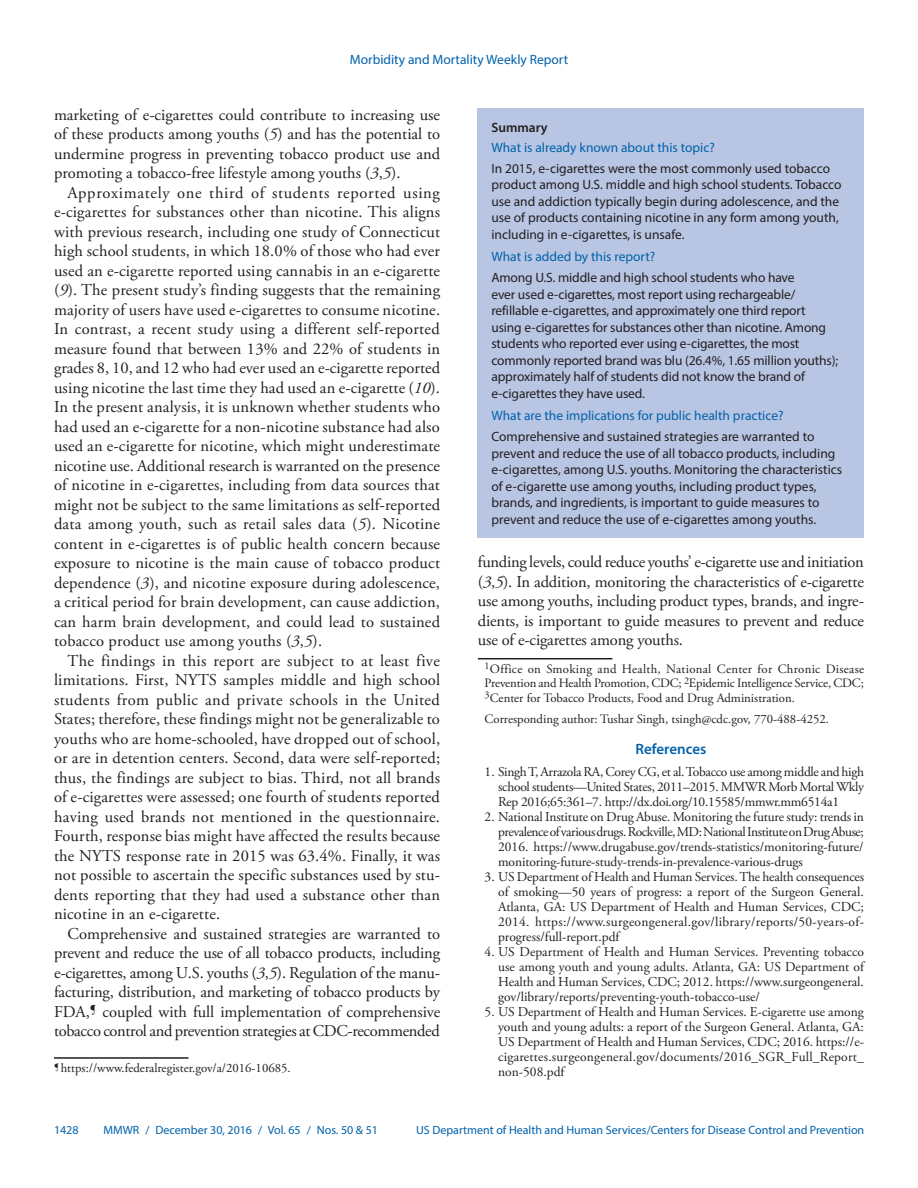
<style>
.page{position:relative;width:918px;height:1188px;background:#fff}
.page>*{position:absolute;margin:0;border:0;box-sizing:border-box;transform-origin:0 0}
.Paragraph{font:16.5px/19.5px "Adobe Garamond Pro";color:#231f20;text-align:justify}
.Ref_Title{font:600 15px "Myriad Pro";color:#0161ab}
.Reference_10{font:13.5px/15px "Adobe Garamond Pro";color:#231f20;text-align:justify}
.Summary_Box_Text{font:13.5px/16.5px "Myriad Pro";color:#231f20}
.Summary_Box_Heading{font:13.5px "Myriad Pro";color:#0161ab}
.Figure_Title{font:600 13.5px "Myriad Pro";color:#231f20}
.Author_Affiliations{font:12.75px/14.2px "Adobe Garamond Pro";color:#231f20;text-align:justify}
.Corresponding_Author{font:12.75px "Adobe Garamond Pro";color:#231f20}
.Footnote{font:12.75px "Adobe Garamond Pro";color:#231f20}
.t1{font:12px "Myriad Pro";color:#0161ab}
.s1{font-style:italic}
</style>
<div class="page">
<hr style="left:478px;top:658px;width:134px;height:1px;background:#231f20">
<div style="left:478px;top:108px;width:386px;height:429px;background:#b8c6e3"></div>
<hr style="left:54px;top:1057px;width:134px;height:2px;background:#231f20">
<p class="Summary_Box_Heading" style="left:350px;top:51px;width:220px">Morbidity and Mortality Weekly Report</p>
<p class="Paragraph" style="left:54px;top:106px;width:388px">marketing of e-cigarettes could contribute to increasing use of these products among youths (<span class="s1">5</span>) and has the potential to undermine progress in preventing tobacco product use and promoting a tobacco-free lifestyle among youths (<span class="s1">3</span>,<span class="s1">5</span>).</p>
<p class="Paragraph" style="left:54px;top:184px;width:388px;text-indent:14px">Approximately one third of students reported using e-cigarettes for substances other than nicotine. This aligns with previous research, including one study of Connecticut high school students, in which 18.0% of those who had ever used an e-cigarette reported using cannabis in an e-cigarette (<span class="s1">9</span>). The present study’s finding suggests that the remaining majority of users have used e-cigarettes to consume nicotine.<br>In contrast, a recent study using a different self-reported measure found that between 13% and 22% of students in grades 8, 10, and 12 who had ever used an e-cigarette reported using nicotine the last time they had used an e-cigarette (<span class="s1">10</span>).<br>In the present analysis, it is unknown whether students who had used an e-cigarette for a non-nicotine substance had also used an e-cigarette for nicotine, which might underestimate nicotine use. Additional research is warranted on the presence of nicotine in e-cigarettes, including from data sources that might not be subject to the same limitations as self-reported data among youth, such as retail sales data (<span class="s1">5</span>). Nicotine content in e-cigarettes is of public health concern because exposure to nicotine is the main cause of tobacco product dependence (<span class="s1">3</span>), and nicotine exposure during adolescence, a critical period for brain development, can cause addiction, can harm brain development, and could lead to sustained tobacco product use among youths (<span class="s1">3</span>,<span class="s1">5</span>).</p>
<p class="Paragraph" style="left:54px;top:652px;width:388px;text-indent:14px">The findings in this report are subject to at least five limitations. First, NYTS samples middle and high school students from public and private schools in the United States; therefore, these findings might not be generalizable to youths who are home-schooled, have dropped out of school, or are in detention centers. Second, data were self-reported; thus, the findings are subject to bias. Third, not all brands of e-cigarettes were assessed; one fourth of students reported having used brands not mentioned in the questionnaire.<br>Fourth, response bias might have affected the results because the NYTS response rate in 2015 was 63.4%. Finally, it was not possible to ascertain the specific substances used by stu&shy;dents reporting that they had used a substance other than nicotine in an e-cigarette.</p>
<p class="Paragraph" style="left:54px;top:925px;width:388px;text-indent:14px">Comprehensive and sustained strategies are warranted to prevent and reduce the use of all tobacco products, including e-cigarettes, among U.S. youths (<span class="s1">3</span>,<span class="s1">5</span>). Regulation of the manu&shy;facturing, distribution, and marketing of tobacco products by FDA,<sup>¶</sup> coupled with full implementation of comprehensive tobacco control and prevention strategies at CDC-recommended</p>
<p class="Footnote" style="left:54px;top:1061px;width:238px"><sup>¶</sup> https://www.federalregister.gov/a/2016-10685.</p>
<p class="Figure_Title" style="left:491px;top:119px;width:58px">Summary</p>
<h1 class="Summary_Box_Heading" style="left:491px;top:139px;width:225px">What is already known about this topic?</h1>
<p class="Summary_Box_Text" style="left:491px;top:160px;width:352px">In 2015, e-cigarettes were the most commonly used tobacco product among U.S. middle and high school students. Tobacco use and addiction typically begin during adolescence, and the use of products containing nicotine in any form among youth, including in e-cigarettes, is unsafe.</p>
<h1 class="Summary_Box_Heading" style="left:491px;top:249px;width:165px">What is added by this report?</h1>
<p class="Summary_Box_Text" style="left:491px;top:269px;width:348px">Among U.S. middle and high school students who have<br>ever used e-cigarettes, most report using rechargeable/ refillable e-cigarettes, and approximately one third report using e-cigarettes for substances other than nicotine. Among students who reported ever using e-cigarettes, the most commonly reported brand was blu (26.4%, 1.65 million youths); approximately half of students did not know the brand of e-cigarettes they have used.</p>
<h1 class="Summary_Box_Heading" style="left:491px;top:408px;width:294px">What are the implications for public health practice?</h1>
<p class="Summary_Box_Text" style="left:491px;top:428px;width:352px">Comprehensive and sustained strategies are warranted to prevent and reduce the use of all tobacco products, including e-cigarettes, among U.S. youths. Monitoring the characteristics of e-cigarette use among youths, including product types, brands, and ingredients, is important to guide measures to prevent and reduce the use of e-cigarettes among youths.</p>
<p class="Paragraph" style="left:478px;top:553px;width:388px">funding levels, could reduce youths’ e-cigarette use and initiation (<span class="s1">3</span>,<span class="s1">5</span>). In addition, monitoring the characteristics of e-cigarette use among youths, including product types, brands, and ingre&shy;dients, is important to guide measures to prevent and reduce use of e-cigarettes among youths.</p>
<p class="Author_Affiliations" style="left:485px;top:662px;width:381px"><sup>1</sup>Office on Smoking and Health, National Center for Chronic Disease Prevention and Health Promotion, CDC; <sup>2</sup>Epidemic Intelligence Service, CDC; <sup>3</sup>Center for Tobacco Products, Food and Drug Administration.</p>
<p class="Corresponding_Author" style="left:485px;top:711px;width:346px">Corresponding author: Tushar Singh, tsingh@cdc.gov, 770-488-4252.</p>
<h1 class="Ref_Title" style="left:636px;top:740px;width:72px">References</h1>
<p class="Reference_10" style="left:498px;top:765px;width:368px;text-indent:-14px">1. Singh T, Arrazola RA, Corey CG, et al. Tobacco use among middle and high school students—United States, 2011–2015. MMWR Morb Mortal Wkly Rep 2016;65:361–7. http://dx.doi.org/10.15585/mmwr.mm6514a1</p>
<p class="Reference_10" style="left:498px;top:810px;width:367px;text-indent:-14px">2. National Institute on Drug Abuse. Monitoring the future study: trends in prevalence of various drugs. Rockville, MD: National Institute on Drug Abuse; 2016. https://www.drugabuse.gov/trends-statistics/monitoring-future/ monitoring-future-study-trends-in-prevalence-various-drugs</p>
<p class="Reference_10" style="left:498px;top:870px;width:368px;text-indent:-14px">3. US Department of Health and Human Services. The health consequences of smoking—50 years of progress: a report of the Surgeon General.<br>Atlanta, GA: US Department of Health and Human Services, CDC; 2014. https://www.surgeongeneral.gov/library/reports/50-years-of&shy;progress/full-report.pdf</p>
<p class="Reference_10" style="left:498px;top:945px;width:367px;text-indent:-14px">4. US Department of Health and Human Services. Preventing tobacco use among youth and young adults. Atlanta, GA: US Department of Health and Human Services, CDC; 2012. https://www.surgeongeneral. gov/library/reports/preventing-youth-tobacco-use/</p>
<p class="Reference_10" style="left:498px;top:1005px;width:367px;text-indent:-14px">5. US Department of Health and Human Services. E-cigarette use among youth and young adults: a report of the Surgeon General. Atlanta, GA:<br>US Department of Health and Human Services, CDC; 2016. https://e&shy;cigarettes.surgeongeneral.gov/documents/2016_SGR_Full_Report_ non-508.pdf</p>
<p class="t1" style="left:54px;top:1123px;width:26px">1428</p>
<p class="t1" style="left:103px;top:1123px;width:276px">MMWR / December 30, 2016 / Vol. 65 / Nos. 50 &amp; 51</p>
<p class="t1" style="left:416px;top:1123px;width:450px">US Department of Health and Human Services/Centers for Disease Control and Prevention</p>
</div>
